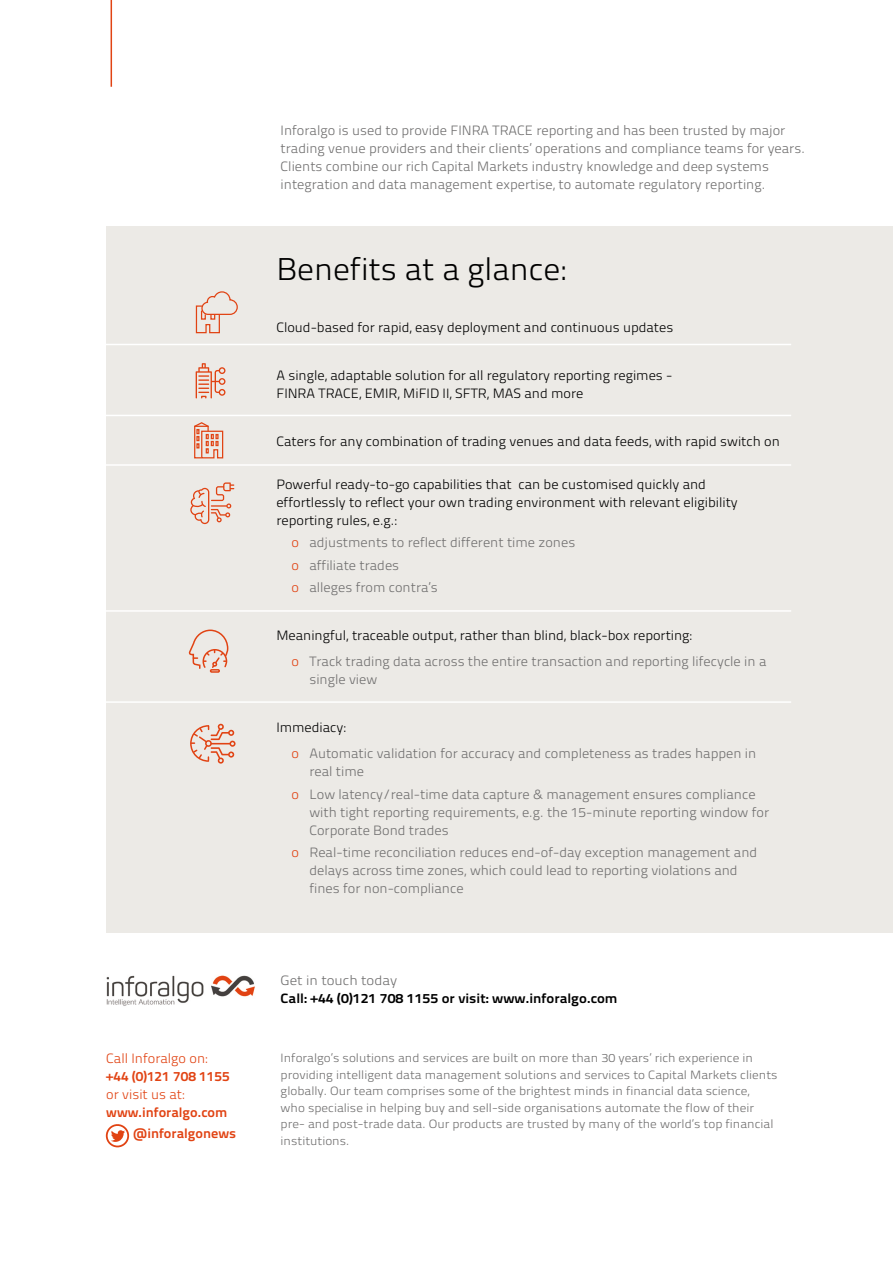
<style>
.page{position:relative;width:893px;height:1263px;background:#fff}
.page>*{position:absolute;margin:0;border:0;box-sizing:border-box;transform-origin:0 0}
.t1{font:31.5px "Titillium Text 14 L 250 wt";color:#000;scale:1.06 1}
.t2{font:13.5px/18px "Titillium Text 14 L 250 wt";color:#706f6f;scale:1.06 1}
.t3{font:13.5px/18px "Titillium Text 14 L 250 wt";color:#000;scale:1.06 1}
.t4{font:13.5px/21px "Titillium Text 14 L 800 wt";color:#e14313;scale:1.06 1}
.t5{font:13.5px "Titillium Text 14 L 800 wt";color:#000;scale:1.1 1}
.t6{font:13.5px "Titillium Text 14 L 250 wt";color:#e14313;scale:1.06 1}
.t7{font:13.5px "Titillium Text 14 L 250 wt";color:#706f6f;scale:1.1 1}
.t8{font:12px/16.5px "Titillium Text 14 L 250 wt";color:#706f6f;scale:1.1 1}
.s1{color:#e14313}
.s2{color:#000}
</style>
<div class="page">
<div style="left:106px;top:226px;width:787px;height:706px;background:#eceae6"></div>
<img style="left:106px;top:975px;width:149px;height:31px">
<hr style="left:111px;top:0;width:1px;height:87px;background:#e14313">
<svg style="left:195px;top:291px;width:43px;height:43px"></svg>
<svg style="left:196px;top:363px;width:29px;height:35px"></svg>
<svg style="left:194px;top:422px;width:30px;height:37px"></svg>
<svg style="left:190px;top:482px;width:44px;height:42px"></svg>
<div style="left:210px;top:669px;width:10px;height:4px;border:2px solid #e14313"></div>
<svg style="left:188px;top:629px;width:41px;height:41px"></svg>
<svg style="left:190px;top:724px;width:46px;height:40px"></svg>
<hr style="left:102px;top:344px;width:689px;height:1px;background:#fff">
<hr style="left:102px;top:415px;width:689px;height:1px;background:#fff">
<hr style="left:102px;top:464px;width:689px;height:2px;background:#fff">
<hr style="left:102px;top:610px;width:689px;height:2px;background:#fff">
<hr style="left:102px;top:701px;width:689px;height:2px;background:#fff">
<div style="left:106px;top:1124px;width:23px;height:23px;border:2px solid #e14313;border-radius:50%"></div>
<svg style="left:111px;top:1130px;width:14px;height:12px"></svg>
<p class="t6" style="left:106px;top:1050px;width:97px">Call Inforalgo on:</p>
<p class="t4" style="left:106px;top:1066px;width:118px">+44 (0)121 708 1155</p>
<p class="t6" style="left:106px;top:1086px;width:75px">or visit us at:</p>
<p class="t4" style="left:133px;top:1102px;width:99px;text-indent:-27px">www.inforalgo.com @inforalgonews</p>
<p class="t2" style="left:281px;top:121px;width:496px">Inforalgo is used to provide FINRA TRACE reporting and has been trusted by major trading venue providers and their clients’ operations and compliance teams for years.<br>Clients combine our rich Capital Markets industry knowledge and deep systems integration and data management expertise, to automate regulatory reporting.</p>
<h1 class="t1" style="left:276px;top:250px;width:274px">Benefits at a glance:</h1>
<p class="t3" style="left:276px;top:318px;width:376px">Cloud-based for rapid, easy deployment and continuous updates</p>
<p class="t3" style="left:276px;top:366px;width:375px">A single, adaptable solution for all regulatory reporting regimes -<br>FINRA TRACE, EMIR, MiFID II, SFTR, MAS and more</p>
<p class="t3" style="left:276px;top:432px;width:476px">Caters for any combination of trading venues and data feeds, with rapid switch on</p>
<p class="t3" style="left:276px;top:475px;width:437px">Powerful ready-to-go capabilities that can be customised quickly and effortlessly to reflect your own trading environment with relevant eligibility reporting rules, e.g.:</p>
<p class="t2" style="left:291px;top:532px;width:269px;line-height:22.2px"><span class="s1">o</span> adjustments to reflect different time zones <span class="s1">o</span> affiliate trades<br><span class="s1">o</span> alleges from contra’s</p>
<p class="t2" style="left:291px;top:622px;width:450px;line-height:26.5px;text-indent:-15px"><span class="s2">Meaningful, traceable output, rather than blind, black-box reporting:<br></span><span class="s1">o</span> Track trading data across the entire transaction and reporting lifecycle in a</p>
<p class="t2" style="left:309px;top:670px;width:66px">single view</p>
<p class="t2" style="left:291px;top:714px;width:440px;line-height:26.5px;text-indent:-15px"><span class="s2">Immediacy:<br></span><span class="s1">o</span> Automatic validation for accuracy and completeness as trades happen in</p>
<p class="t2" style="left:291px;top:761px;width:439px;line-height:22.2px;text-indent:18px">real time<br><span class="s1">o</span> Low latency/real-time data capture &amp; management ensures compliance</p>
<p class="t2" style="left:309px;top:803px;width:435px">with tight reporting requirements, e.g. the 15-minute reporting window for<br>Corporate Bond trades</p>
<p class="t2" style="left:309px;top:843px;width:424px;text-indent:-18px"><span class="s1">o</span> Real-time reconciliation reduces end-of-day exception management and delays across time zones, which could lead to reporting violations and fines for non-compliance</p>
<p class="t7" style="left:281px;top:972px;width:107px">Get in touch today</p>
<p class="t5" style="left:281px;top:990px;width:308px">Call: +44 (0)121 708 1155 or visit: www.inforalgo.com</p>
<p class="t8" style="left:281px;top:1050px;width:453px">Inforalgo’s solutions and services are built on more than 30 years’ rich experience in providing intelligent data management solutions and services to Capital Markets clients globally. Our team comprises some of the brightest minds in financial data science,<br>who specialise in helping buy and sell-side organisations automate the flow of their pre- and post-trade data. Our products are trusted by many of the world’s top financial institutions.</p>
</div>
